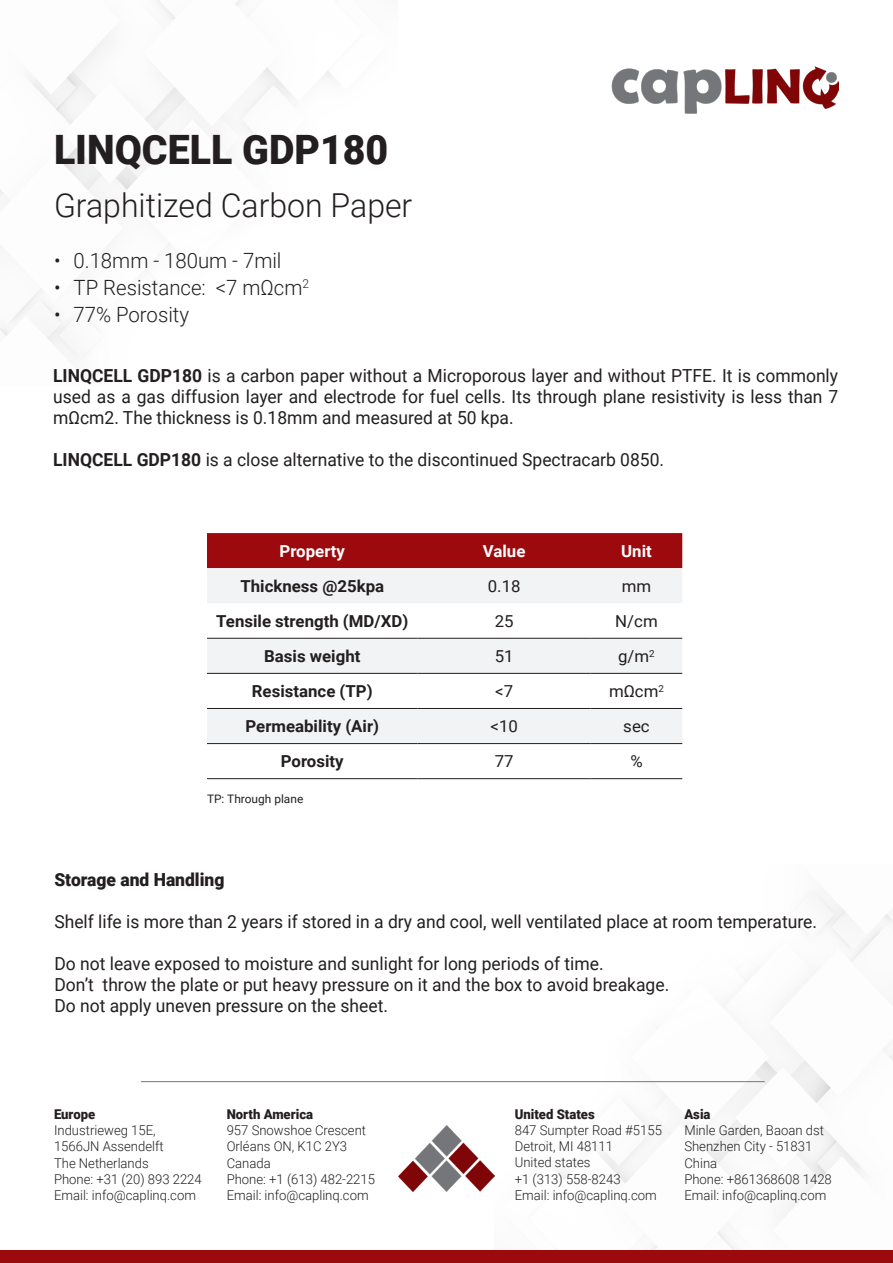
<style>
.page{position:relative;width:893px;height:1263px;background:#fff}
.page>*{position:absolute;margin:0;border:0;box-sizing:border-box;transform-origin:0 0}
.t1{font:900 40.5px "Roboto";color:#231f20}
.t2{font:300 33px "Roboto";color:#231f20}
.t3{font:300 21px "Roboto";color:#231f20}
.t4{font:18px/21px "Roboto";color:#231f20;text-align:justify}
.t5{font:900 18px "Roboto";color:#231f20}
.t6{font:700 16.5px "Roboto";color:#231f20}
.t7{font:16.5px "Roboto";color:#231f20}
.t8{font:700 16.5px "Roboto";color:#fff}
.t9{font:300 13.5px/16.2px "Roboto";color:#231f20}
.t10{font:900 13.5px "Roboto";color:#231f20}
.t11{font:11.7px "Roboto";color:#231f20}
.s1{font-weight:700}
</style>
<div class="page">
<img style="left:495px;top:894px;width:398px;height:356px">
<img style="left:0;top:0;width:335px;height:356px">
<div style="left:0;top:1250px;width:893px;height:13px;background:#9c0a0e"></div>
<div style="left:207px;top:533px;width:475px;height:35px;background:#9c0a0e"></div>
<svg style="left:207px;top:568px;width:475px;height:175px;fill:#f2f3f4"></svg>
<hr style="left:207px;top:638px;width:211px;height:1px;background:#231f20">
<hr style="left:418px;top:638px;width:173px;height:1px;background:#231f20">
<hr style="left:591px;top:638px;width:91px;height:1px;background:#231f20">
<hr style="left:207px;top:673px;width:211px;height:1px;background:#231f20">
<hr style="left:418px;top:673px;width:173px;height:1px;background:#231f20">
<hr style="left:591px;top:673px;width:91px;height:1px;background:#231f20">
<hr style="left:207px;top:708px;width:211px;height:1px;background:#231f20">
<hr style="left:418px;top:708px;width:173px;height:1px;background:#231f20">
<hr style="left:591px;top:708px;width:91px;height:1px;background:#231f20">
<hr style="left:207px;top:743px;width:211px;height:1px;background:#231f20">
<hr style="left:418px;top:743px;width:173px;height:1px;background:#231f20">
<hr style="left:591px;top:743px;width:91px;height:1px;background:#231f20">
<hr style="left:207px;top:778px;width:211px;height:1px;background:#231f20">
<hr style="left:418px;top:778px;width:173px;height:1px;background:#231f20">
<hr style="left:591px;top:778px;width:91px;height:1px;background:#231f20">
<img style="left:398px;top:1126px;width:97px;height:66px">
<img style="left:611px;top:66px;width:227px;height:48px">
<hr style="left:141px;top:1081px;width:624px;height:1px;background:#757679">
<p class="t1" style="left:54px;top:121px;width:336px">LINQCELL GDP180</p>
<p class="t2" style="left:54px;top:183px;width:360px">Graphitized Carbon Paper</p>
<p class="t3" style="left:54px;top:246px;width:229px">• 0.18mm - 180um - 7mil</p>
<p class="t3" style="left:54px;top:273px;width:257px">• TP Resistance: &lt;7 mΩcm<sup>2</sup></p>
<p class="t3" style="left:54px;top:300px;width:137px">• 77% Porosity</p>
<p class="t4" style="left:53px;top:364px;width:787px"><span class="s1">LINQCELL GDP180</span> is a carbon paper without a Microporous layer and without PTFE. It is commonly used as a gas diffusion layer and electrode for fuel cells. Its through plane resistivity is less than 7 mΩcm2. The thickness is 0.18mm and measured at 50 kpa.</p>
<p class="t4" style="left:53px;top:448px;width:612px"><span class="s1">LINQCELL GDP180</span> is a close alternative to the discontinued Spectracarb 0850.</p>
<p class="t8" style="left:280px;top:539px;width:67px">Property</p>
<p class="t8" style="left:483px;top:539px;width:44px">Value</p>
<p class="t8" style="left:621px;top:539px;width:32px">Unit</p>
<p class="t6" style="left:240px;top:574px;width:145px">Thickness @25kpa</p>
<p class="t7" style="left:488px;top:574px;width:34px">0.18</p>
<p class="t7" style="left:622px;top:574px;width:31px">mm</p>
<p class="t6" style="left:216px;top:609px;width:194px">Tensile strength (MD/XD)</p>
<p class="t7" style="left:495px;top:609px;width:20px">25</p>
<p class="t7" style="left:615px;top:609px;width:44px">N/cm</p>
<p class="t6" style="left:264px;top:644px;width:98px">Basis weight</p>
<p class="t7" style="left:495px;top:644px;width:20px">51</p>
<p class="t7" style="left:618px;top:644px;width:38px">g/m<sup>2</sup></p>
<p class="t6" style="left:252px;top:680px;width:122px">Resistance (TP)</p>
<p class="t7" style="left:495px;top:680px;width:19px">&lt;7</p>
<p class="t7" style="left:609px;top:680px;width:56px">mΩcm<sup>2</sup></p>
<p class="t6" style="left:246px;top:715px;width:135px">Permeability (Air)</p>
<p class="t7" style="left:490px;top:715px;width:29px">&lt;10</p>
<p class="t7" style="left:623px;top:715px;width:28px">sec</p>
<p class="t6" style="left:281px;top:750px;width:64px">Porosity</p>
<p class="t7" style="left:495px;top:750px;width:20px">77</p>
<p class="t7" style="left:630px;top:750px;width:14px">%</p>
<p class="t11" style="left:207px;top:791px;width:98px">TP: Through plane</p>
<p class="t5" style="left:54px;top:866px;width:172px">Storage and Handling</p>
<p class="t4" style="left:54px;top:910px;width:764px">Shelf life is more than 2 years if stored in a dry and cool, well ventilated place at room temperature.</p>
<p class="t4" style="left:54px;top:952px;width:551px">Do not leave exposed to moisture and sunlight for long periods of time.</p>
<p class="t4" style="left:54px;top:973px;width:616px">Don’t throw the plate or put heavy pressure on it and the box to avoid breakage.</p>
<p class="t4" style="left:54px;top:994px;width:335px">Do not apply uneven pressure on the sheet.</p>
<p class="t10" style="left:54px;top:1105px;width:43px">Europe</p>
<p class="t9" style="left:54px;top:1122px;width:103px">Industrieweg 15E,</p>
<p class="t9" style="left:54px;top:1138px;width:111px">1566JN Assendelft</p>
<p class="t9" style="left:54px;top:1154px;width:96px">The Netherlands</p>
<p class="t9" style="left:54px;top:1170px;width:149px">Phone: +31 (20) 893 2224</p>
<p class="t9" style="left:54px;top:1186px;width:143px">Email: info@caplinq.com</p>
<p class="t10" style="left:227px;top:1105px;width:88px">North America</p>
<p class="t9" style="left:227px;top:1122px;width:141px">957 Snowshoe Crescent<br>Orléans ON, K1C 2Y3</p>
<p class="t9" style="left:227px;top:1154px;width:46px">Canada</p>
<p class="t9" style="left:227px;top:1170px;width:150px">Phone: +1 (613) 482-2215</p>
<p class="t9" style="left:227px;top:1186px;width:143px">Email: info@caplinq.com</p>
<p class="t10" style="left:515px;top:1104px;width:81px">United States</p>
<p class="t9" style="left:515px;top:1121px;width:149px">847 Sumpter Road #5155</p>
<p class="t9" style="left:515px;top:1138px;width:100px">Detroit, MI 48111</p>
<p class="t9" style="left:515px;top:1154px;width:77px">United states</p>
<p class="t9" style="left:515px;top:1170px;width:107px">+1 (313) 558-8243</p>
<p class="t9" style="left:515px;top:1186px;width:143px">Email: info@caplinq.com</p>
<p class="t10" style="left:684px;top:1105px;width:28px">Asia</p>
<p class="t9" style="left:684px;top:1122px;width:141px">Minle Garden, Baoan dst</p>
<p class="t9" style="left:684px;top:1138px;width:129px">Shenzhen City - 51831</p>
<p class="t9" style="left:684px;top:1154px;width:34px">China</p>
<p class="t9" style="left:684px;top:1170px;width:149px">Phone: +861368608 1428</p>
<p class="t9" style="left:684px;top:1186px;width:143px">Email: info@caplinq.com</p>
</div>
